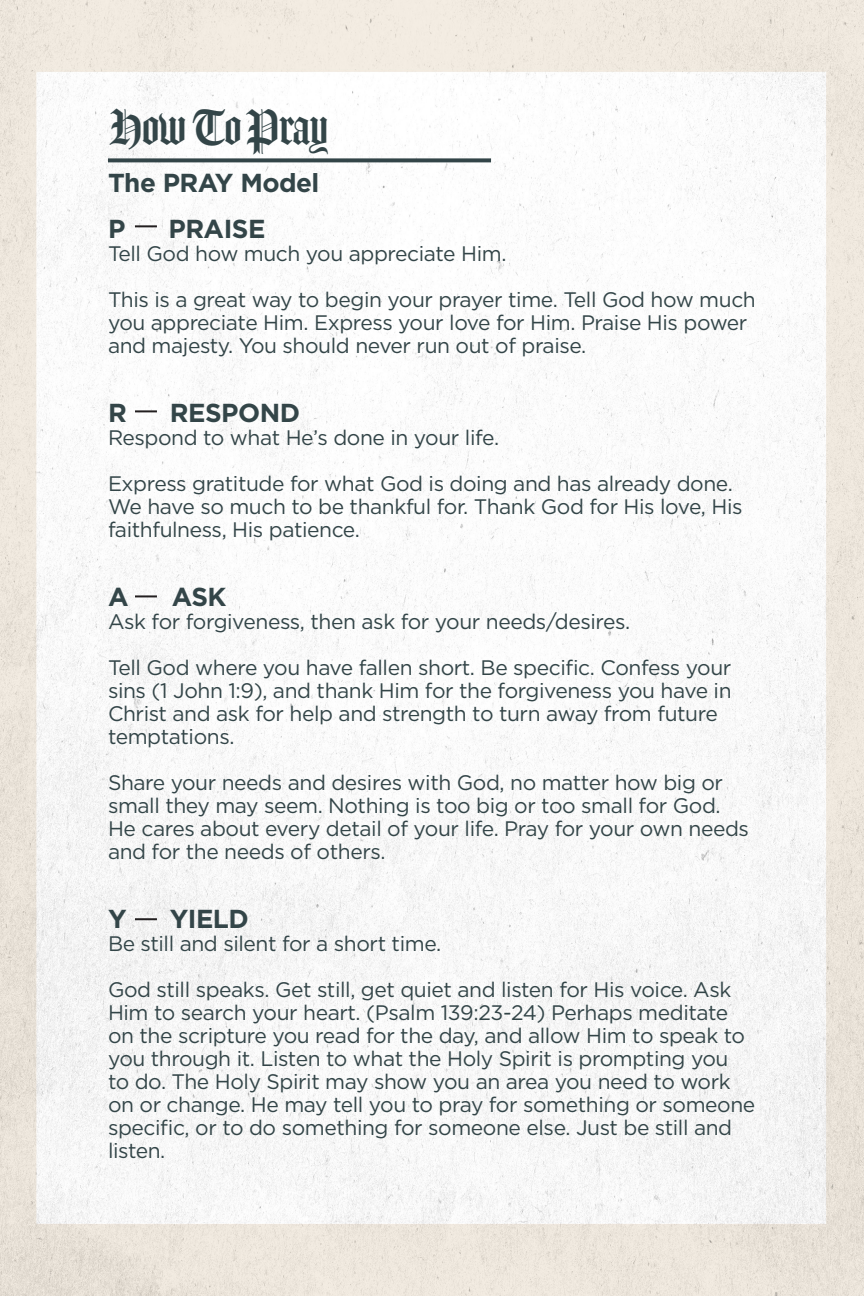
<style>
.page{position:relative;width:864px;height:1296px;background:#fff}
.page>*{position:absolute;margin:0;border:0;box-sizing:border-box;transform-origin:0 0}
.t1{font:48px "Amador";letter-spacing:-.02em;color:#334548}
.t2{font:700 26px "Gotham";letter-spacing:-.02em;color:#334548}
.t3{font:21px/23px "Gotham";letter-spacing:-.02em;color:#334548}
</style>
<div class="page">
<img style="left:0;top:0;width:864px;height:1296px">
<svg style="left:108px;top:158px;width:383px;height:4px;background:#465659"></svg>
<hr style="left:135px;top:225px;width:22px;height:2px;background:#231f20">
<hr style="left:135px;top:410px;width:22px;height:2px;background:#231f20">
<hr style="left:135px;top:595px;width:22px;height:2px;background:#231f20">
<hr style="left:135px;top:918px;width:22px;height:2px;background:#231f20">
<p class="t1" style="left:108px;top:100px;width:223px">How To Pray</p>
<p class="t2" style="left:108px;top:168px;width:213px">The PRAY Model</p>
<p class="t2" style="left:108px;top:214px;width:19px">P</p>
<p class="t2" style="left:169px;top:214px;width:98px">PRAISE</p>
<p class="t3" style="left:108px;top:242px;width:400px">Tell God how much you appreciate Him.</p>
<p class="t3" style="left:108px;top:288px;width:649px">This is a great way to begin your prayer time. Tell God how much you appreciate Him. Express your love for Him. Praise His power and majesty. You should never run out of praise.</p>
<p class="t2" style="left:108px;top:398px;width:20px">R</p>
<p class="t2" style="left:170px;top:398px;width:132px">RESPOND</p>
<p class="t3" style="left:108px;top:426px;width:393px">Respond to what He’s done in your life.</p>
<p class="t3" style="left:108px;top:472px;width:636px">Express gratitude for what God is doing and has already done.<br>We have so much to be thankful for. Thank God for His love, His faithfulness, His patience.</p>
<p class="t2" style="left:108px;top:582px;width:22px">A</p>
<p class="t2" style="left:172px;top:582px;width:56px">ASK</p>
<p class="t3" style="left:108px;top:610px;width:524px">Ask for forgiveness, then ask for your needs/desires.</p>
<p class="t3" style="left:108px;top:656px;width:625px">Tell God where you have fallen short. Be specific. Confess your sins (1 John 1:9), and thank Him for the forgiveness you have in Christ and ask for help and strength to turn away from future temptations.</p>
<p class="t3" style="left:108px;top:771px;width:643px">Share your needs and desires with God, no matter how big or small they may seem. Nothing is too big or too small for God.<br>He cares about every detail of your life. Pray for your own needs and for the needs of others.</p>
<p class="t2" style="left:108px;top:904px;width:20px">Y</p>
<p class="t2" style="left:170px;top:904px;width:81px">YIELD</p>
<p class="t3" style="left:108px;top:932px;width:335px">Be still and silent for a short time.</p>
<p class="t3" style="left:108px;top:978px;width:649px">God still speaks. Get still, get quiet and listen for His voice. Ask Him to search your heart. (Psalm 139:23-24) Perhaps meditate on the scripture you read for the day, and allow Him to speak to you through it. Listen to what the Holy Spirit is prompting you<br>to do. The Holy Spirit may show you an area you need to work on or change. He may tell you to pray for something or someone specific, or to do something for someone else. Just be still and listen.</p>
</div>
